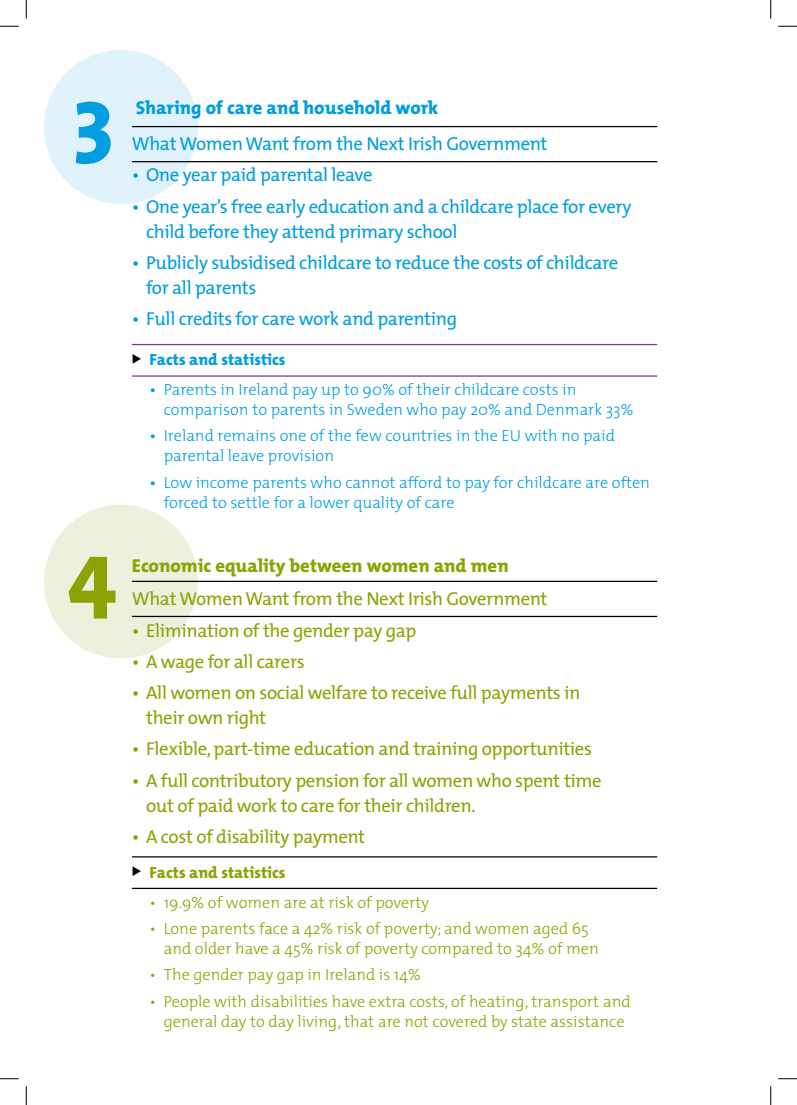
<style>
.page{position:relative;width:797px;height:1105px;background:#fff}
.page>*{position:absolute;margin:0;border:0;box-sizing:border-box;transform-origin:0 0}
.t1{font:800 88.75px "The Mix";color:#009ee0}
.t2{font:800 88.75px "The Mix";color:#8da304}
.t3{font:18.75px/25px "The Mix";letter-spacing:-.02em;color:#8da304}
.t4{font:18.75px/25px "The Mix";letter-spacing:-.02em;color:#009ee0}
.t5{font:800 18.75px "The Mix";color:#8da304}
.t6{font:800 18.75px "The Mix";color:#009ee0}
.t7{font:300 16.25px/20px "The Mix";color:#8da304}
.t8{font:300 16.25px/20px "The Mix";color:#009ee0}
.t9{font:800 16.25px "The Mix";color:#009ee0}
.t10{font:800 16.25px "The Mix";color:#8da304}
.s1{font-weight:400}
</style>
<div class="page">
<div style="left:44px;top:504px;width:154px;height:154px;background:#edf0dd;border-radius:50%"></div>
<div style="left:44px;top:50px;width:154px;height:154px;background:#e0f2fb;border-radius:50%"></div>
<hr style="left:132px;top:126px;width:525px;height:1px;background:#000">
<hr style="left:132px;top:161px;width:525px;height:1px;background:#000">
<hr style="left:132px;top:344px;width:525px;height:1px;background:#803689">
<hr style="left:132px;top:375px;width:525px;height:2px;background:#803689">
<svg style="left:133px;top:354px;width:8px;height:10px"></svg>
<hr style="left:132px;top:581px;width:525px;height:1px;background:#000">
<hr style="left:132px;top:616px;width:525px;height:1px;background:#000">
<hr style="left:132px;top:856px;width:525px;height:1px;background:#000">
<hr style="left:132px;top:888px;width:525px;height:1px;background:#000">
<svg style="left:133px;top:866px;width:8px;height:10px"></svg>
<svg style="left:0;top:25px;width:19px;height:2px"></svg>
<svg style="left:778px;top:25px;width:19px;height:2px"></svg>
<svg style="left:0;top:1078px;width:19px;height:1px"></svg>
<svg style="left:778px;top:1078px;width:19px;height:1px"></svg>
<svg style="left:25px;top:0;width:2px;height:19px"></svg>
<svg style="left:25px;top:1086px;width:2px;height:19px"></svg>
<svg style="left:770px;top:0;width:1px;height:19px"></svg>
<svg style="left:770px;top:1086px;width:1px;height:19px"></svg>
<h1 class="t1" style="left:73px;top:43px;width:42px">3</h1>
<p class="t6" style="left:136px;top:92px;width:304px">Sharing of care and household work</p>
<p class="t4" style="left:132px;top:131px;width:417px">What Women Want from the Next Irish Government</p>
<p class="t4" style="left:132px;top:162px;width:242px">• One year paid parental leave</p>
<p class="t4" style="left:146px;top:193px;width:487px;text-indent:-14px">• One year’s free early education and a childcare place for every child before they attend primary school</p>
<p class="t4" style="left:146px;top:249px;width:474px;text-indent:-14px">• Publicly subsidised childcare to reduce the costs of childcare for all parents</p>
<p class="t4" style="left:132px;top:306px;width:327px">• Full credits for care work and parenting</p>
<p class="t9" style="left:150px;top:346px;width:137px">Facts and statistics</p>
<p class="t8" style="left:164px;top:379px;width:471px;text-indent:-14px"><span class="s1">•</span> Parents in Ireland pay up to 90% of their childcare costs in comparison to parents in Sweden who pay 20% and Denmark 33%</p>
<p class="t8" style="left:164px;top:425px;width:452px;text-indent:-14px"><span class="s1">•</span> Ireland remains one of the few countries in the EU with no paid parental leave provision</p>
<p class="t8" style="left:164px;top:472px;width:487px;text-indent:-14px"><span class="s1">•</span> Low income parents who cannot afford to pay for childcare are often forced to settle for a lower quality of care</p>
<h1 class="t2" style="left:67px;top:498px;width:51px">4</h1>
<p class="t5" style="left:132px;top:549px;width:378px">Economic equality between women and men</p>
<p class="t3" style="left:132px;top:586px;width:417px">What Women Want from the Next Irish Government</p>
<p class="t3" style="left:132px;top:617px;width:286px">• Elimination of the gender pay gap</p>
<p class="t3" style="left:132px;top:648px;width:174px">• A wage for all carers</p>
<p class="t3" style="left:146px;top:680px;width:436px;text-indent:-14px">• All women on social welfare to receive full payments in their own right</p>
<p class="t3" style="left:132px;top:736px;width:461px">• Flexible, part-time education and training opportunities</p>
<p class="t3" style="left:146px;top:767px;width:457px;text-indent:-14px">• A full contributory pension for all women who spent time out of paid work to care for their children.</p>
<p class="t3" style="left:132px;top:823px;width:235px">• A cost of disability payment</p>
<p class="t10" style="left:150px;top:859px;width:137px">Facts and statistics</p>
<p class="t7" style="left:150px;top:892px;width:281px">• 19.9% of women are at risk of poverty</p>
<p class="t7" style="left:164px;top:918px;width:436px;text-indent:-14px">• Lone parents face a 42% risk of poverty; and women aged 65 and older have a 45% risk of poverty compared to 34% of men</p>
<p class="t7" style="left:150px;top:964px;width:273px">• The gender pay gap in Ireland is 14%</p>
<p class="t7" style="left:150px;top:991px;width:482px;text-align:center">• People with disabilities have extra costs, of heating, transport and general day to day living, that are not covered by state assistance</p>
</div>
